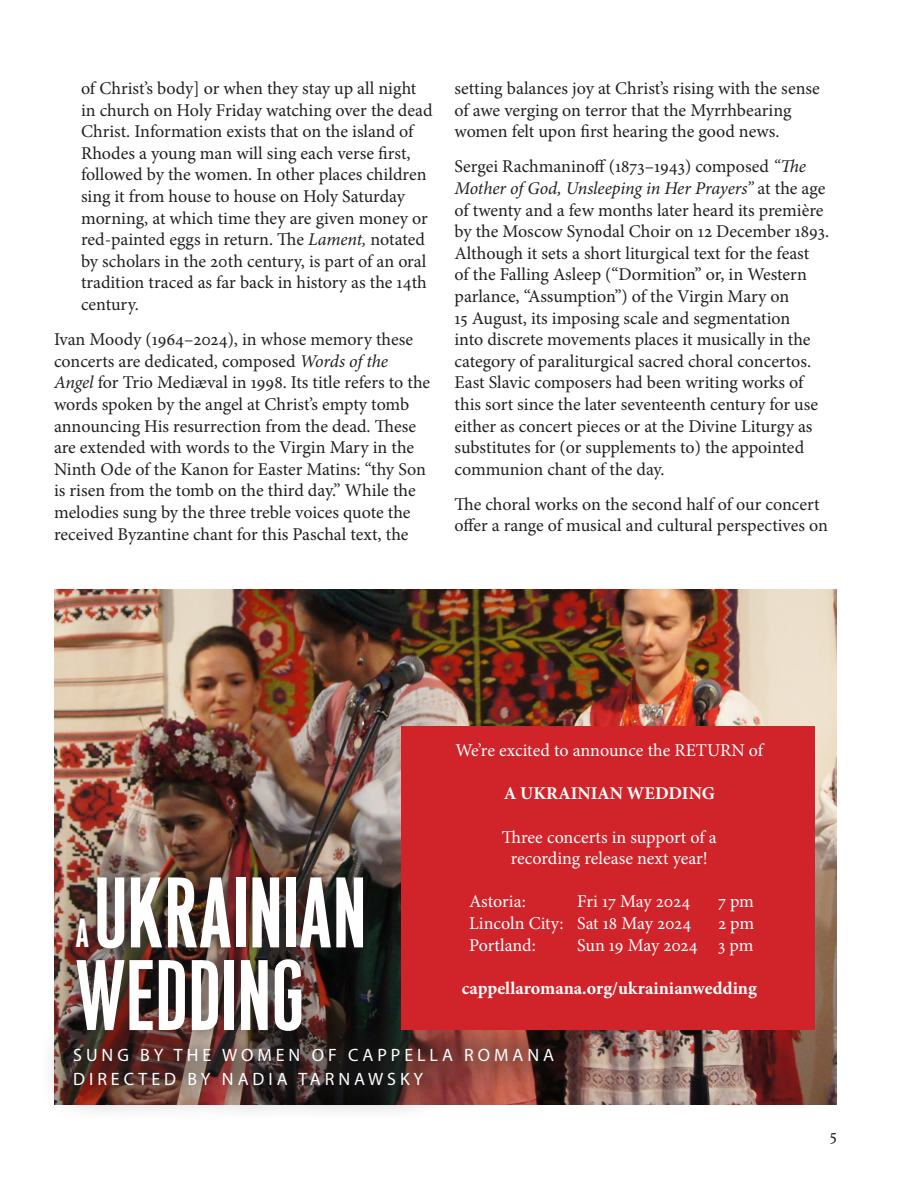
<style>
.page{position:relative;width:918px;height:1188px;background:#fff}
.page>*{position:absolute;margin:0;border:0;box-sizing:border-box;transform-origin:0 0}
.t1{font:700 condensed 83.55px "OPTI Venus";color:#fff}
.t2{font:700 condensed 34.05px "OPTI Venus";color:#fff}
.t3{font:18px/21.6px "Minion Pro";letter-spacing:-.005em;color:#231f20}
.t4{font:18px/21.6px "Minion Pro";letter-spacing:-.005em;color:#fff;text-align:center}
.t5{font:18px "Myriad Pro";letter-spacing:.22em;color:#fff}
.t6{font:700 18px "Minion Pro";color:#fff}
.s1{font-style:italic}
</style>
<div class="page">
<img style="left:54px;top:589px;width:783px;height:515px">
<div style="left:38px;top:1012px;width:550px;height:110px;background:#231f20;opacity:.75"></div>
<div style="left:62px;top:863px;width:316px;height:182px;background:#231f20;opacity:.75"></div>
<div style="left:401px;top:727px;width:414px;height:303px;background:#d1232a"></div>
<p class="t3" style="left:81px;top:78px;width:353px">of Christ’s body] or when they stay up all night in church on Holy Friday watching over the dead Christ. Information exists that on the island of Rhodes a young man will sing each verse first, followed by the women. In other places children sing it from house to house on Holy Saturday morning, at which time they are given money or red-painted eggs in return. The <span class="s1">Lament,</span> notated by scholars in the 20th century, is part of an oral tradition traced as far back in history as the 14th century.</p>
<p class="t3" style="left:54px;top:329px;width:378px">Ivan Moody (1964–2024), in whose memory these concerts are dedicated, composed <span class="s1">Words of the Angel</span> for Trio Mediæval in 1998. Its title refers to the words spoken by the angel at Christ’s empty tomb announcing His resurrection from the dead. These are extended with words to the Virgin Mary in the Ninth Ode of the Kanon for Easter Matins: “thy Son is risen from the tomb on the third day.” While the melodies sung by the three treble voices quote the received Byzantine chant for this Paschal text, the</p>
<p class="t3" style="left:454px;top:78px;width:367px">setting balances joy at Christ’s rising with the sense of awe verging on terror that the Myrrhbearing women felt upon first hearing the good news.</p>
<p class="t3" style="left:454px;top:156px;width:376px">Sergei Rachmaninoff (1873–1943) composed <span class="s1">“The Mother of God, Unsleeping in Her Prayers”</span> at the age of twenty and a few months later heard its première by the Moscow Synodal Choir on 12 December 1893.<br>Although it sets a short liturgical text for the feast<br>of the Falling Asleep (“Dormition” or, in Western parlance, “Assumption”) of the Virgin Mary on<br>15 August, its imposing scale and segmentation<br>into discrete movements places it musically in the category of paraliturgical sacred choral concertos.<br>East Slavic composers had been writing works of this sort since the later seventeenth century for use either as concert pieces or at the Divine Liturgy as substitutes for (or supplements to) the appointed communion chant of the day.</p>
<p class="t3" style="left:454px;top:493px;width:375px">The choral works on the second half of our concert offer a range of musical and cultural perspectives on</p>
<p class="t1" style="left:95px;top:846px;width:274px">UKRAINIAN</p>
<p class="t1" style="left:76px;top:928px;width:231px">WEDDING</p>
<p class="t2" style="left:76px;top:906px;width:15px">A</p>
<p class="t4" style="left:456px;top:740px;width:309px">We’re excited to announce the RETURN of</p>
<p class="t6" style="left:504px;top:781px;width:213px">A UKRAINIAN WEDDING</p>
<p class="t4" style="left:502px;top:826px;width:216px">Three concerts in support of a recording release next year!</p>
<p class="t4" style="left:469px;top:891px;width:58px">Astoria:</p>
<p class="t4" style="left:577px;top:891px;width:114px">Fri 17 May 2024</p>
<p class="t4" style="left:718px;top:891px;width:37px">7 pm</p>
<p class="t4" style="left:469px;top:913px;width:224px">Lincoln City: Sat 18 May 2024</p>
<p class="t4" style="left:718px;top:913px;width:38px">2 pm</p>
<p class="t4" style="left:469px;top:934px;width:68px">Portland:</p>
<p class="t4" style="left:577px;top:934px;width:178px">Sun 19 May 2024 3 pm</p>
<p class="t6" style="left:462px;top:975px;width:297px">cappellaromana.org/ukrainianwedding</p>
<p class="t5" style="left:73px;top:1044px;width:482px">SUNG BY THE WOMEN OF CAPPELLA ROMANA</p>
<p class="t5" style="left:73px;top:1068px;width:351px">DIRECTED BY NADIA TARNAWSKY</p>
<p class="t3" style="left:830px;top:1125px;width:9px">5</p>
</div>
